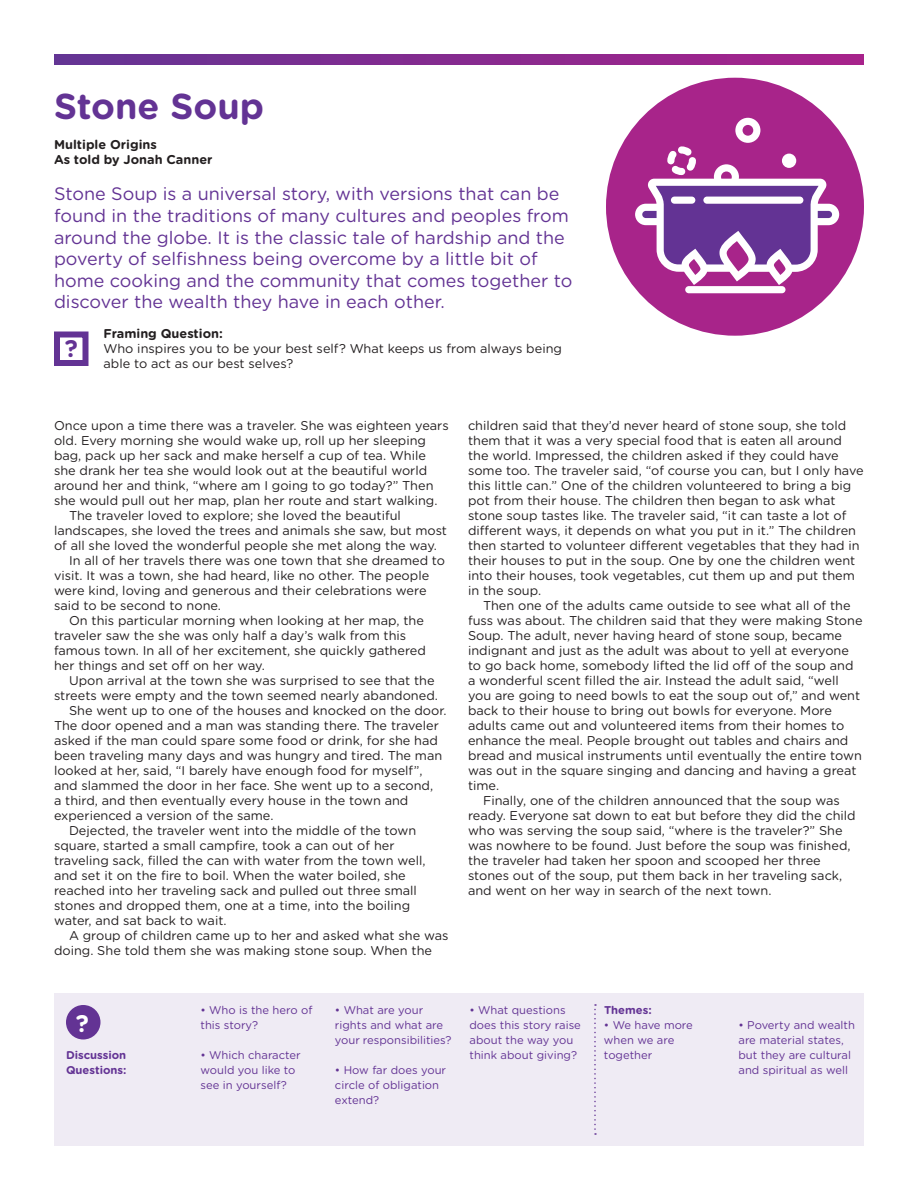
<style>
.page{position:relative;width:918px;height:1188px;background:#fff}
.page>*{position:absolute;margin:0;border:0;box-sizing:border-box;transform-origin:0 0}
.t1{font:700 36px "Gotham Rounded";color:#633394}
.t2{font:700 24px "Gotham Rounded";color:#fff}
.t3{font:700 24px "Gotham Rounded";color:#633394}
.t4{font:18px/21.6px "Gotham Rounded";color:#633394}
.t5{font:12.75px/15px "Gotham Rounded";color:#231f20}
.t6{font:700 12.75px "Gotham Rounded";color:#231f20}
.t7{font:11.25px/15px "Gotham Rounded";color:#633394}
.t8{font:700 11.25px/15px "Gotham Rounded";color:#633394}
</style>
<div class="page">
<svg style="left:54px;top:54px;width:810px;height:11px;background:#852a8f"></svg>
<div style="left:606px;top:78px;width:258px;height:258px;background:#a8248a;border-radius:50%"></div>
<div style="left:54px;top:993px;width:810px;height:153px;background:#efebf4"></div>
<div style="left:66px;top:1005px;width:34px;height:35px;background:#633394;border-radius:50%"></div>
<svg style="left:594px;top:1004px;width:2px;height:131px"></svg>
<div style="left:54px;top:332px;width:34px;height:34px;border:6px solid #633394"></div>
<svg style="left:635px;top:118px;width:204px;height:167px"></svg>
<div style="left:685px;top:286px;width:101px;height:7px;background:#fff;border-radius:4px"></div>
<div style="left:703px;top:197px;width:100px;height:7px;background:#fff;border-radius:4px"></div>
<div style="left:671px;top:197px;width:24px;height:7px;background:#fff;border-radius:4px"></div>
<p class="t1" style="left:54px;top:80px;width:212px">Stone Soup</p>
<p class="t6" style="left:54px;top:135px;width:104px">Multiple Origins</p>
<p class="t6" style="left:54px;top:150px;width:160px">As told by Jonah Canner</p>
<p class="t4" style="left:54px;top:182px;width:520px">Stone Soup is a universal story, with versions that can be found in the traditions of many cultures and peoples from around the globe. It is the classic tale of hardship and the poverty of selfishness being overcome by a little bit of home cooking and the community that comes together to discover the wealth they have in each other.</p>
<p class="t6" style="left:104px;top:325px;width:121px">Framing Question:</p>
<p class="t5" style="left:104px;top:341px;width:460px">Who inspires you to be your best self? What keeps us from always being able to act as our best selves?</p>
<p class="t3" style="left:65px;top:331px;width:15px">?</p>
<p class="t5" style="left:54px;top:418px;width:396px">Once upon a time there was a traveler. She was eighteen years old. Every morning she would wake up, roll up her sleeping bag, pack up her sack and make herself a cup of tea. While she drank her tea she would look out at the beautiful world around her and think, “where am I going to go today?” Then she would pull out her map, plan her route and start walking.</p>
<p class="t5" style="left:54px;top:508px;width:395px;text-indent:15px">The traveler loved to explore; she loved the beautiful landscapes, she loved the trees and animals she saw, but most of all she loved the wonderful people she met along the way.</p>
<p class="t5" style="left:54px;top:553px;width:393px;text-indent:15px">In all of her travels there was one town that she dreamed to visit. It was a town, she had heard, like no other. The people were kind, loving and generous and their celebrations were said to be second to none.</p>
<p class="t5" style="left:54px;top:613px;width:373px;text-indent:15px">On this particular morning when looking at her map, the traveler saw the she was only half a day’s walk from this famous town. In all of her excitement, she quickly gathered her things and set off on her way.</p>
<p class="t5" style="left:54px;top:673px;width:385px;text-align:right">Upon arrival at the town she was surprised to see that the streets were empty and the town seemed nearly abandoned.</p>
<p class="t5" style="left:54px;top:703px;width:394px;text-indent:15px">She went up to one of the houses and knocked on the door.<br>The door opened and a man was standing there. The traveler asked if the man could spare some food or drink, for she had been traveling many days and was hungry and tired. The man looked at her, said, “I barely have enough food for myself”, and slammed the door in her face. She went up to a second,<br>a third, and then eventually every house in the town and experienced a version of the same.</p>
<p class="t5" style="left:54px;top:823px;width:373px;text-indent:15px">Dejected, the traveler went into the middle of the town square, started a small campfire, took a can out of her traveling sack, filled the can with water from the town well, and set it on the fire to boil. When the water boiled, she reached into her traveling sack and pulled out three small stones and dropped them, one at a time, into the boiling water, and sat back to wait.</p>
<p class="t5" style="left:54px;top:928px;width:396px;text-indent:15px">A group of children came up to her and asked what she was doing. She told them she was making stone soup. When the</p>
<p class="t5" style="left:468px;top:418px;width:397px">children said that they’d never heard of stone soup, she told them that it was a very special food that is eaten all around the world. Impressed, the children asked if they could have some too. The traveler said, “of course you can, but I only have this little can.” One of the children volunteered to bring a big pot from their house. The children then began to ask what stone soup tastes like. The traveler said, “it can taste a lot of different ways, it depends on what you put in it.” The children then started to volunteer different vegetables that they had in their houses to put in the soup. One by one the children went into their houses, took vegetables, cut them up and put them in the soup.</p>
<p class="t5" style="left:468px;top:598px;width:396px;text-indent:15px">Then one of the adults came outside to see what all of the fuss was about. The children said that they were making Stone Soup. The adult, never having heard of stone soup, became indignant and just as the adult was about to yell at everyone to go back home, somebody lifted the lid off of the soup and a wonderful scent filled the air. Instead the adult said, “well you are going to need bowls to eat the soup out of,” and went back to their house to bring out bowls for everyone. More adults came out and volunteered items from their homes to enhance the meal. People brought out tables and chairs and bread and musical instruments until eventually the entire town was out in the square singing and dancing and having a great time.</p>
<p class="t5" style="left:468px;top:793px;width:389px;text-indent:15px">Finally, one of the children announced that the soup was ready. Everyone sat down to eat but before they did the child who was serving the soup said, “where is the traveler?” She was nowhere to be found. Just before the soup was finished, the traveler had taken her spoon and scooped her three stones out of the soup, put them back in her traveling sack, and went on her way in search of the next town.</p>
<p class="t2" style="left:76px;top:1006px;width:15px">?</p>
<p class="t8" style="left:66px;top:1047px;width:62px">Discussion<br>Questions:</p>
<p class="t7" style="left:201px;top:1002px;width:113px">• Who is the hero of this story?</p>
<p class="t7" style="left:201px;top:1047px;width:102px">• Which character would you like to see in yourself?</p>
<p class="t7" style="left:335px;top:1002px;width:118px">• What are your rights and what are your responsibilities?</p>
<p class="t7" style="left:335px;top:1062px;width:113px">• How far does your circle of obligation extend?</p>
<p class="t7" style="left:470px;top:1002px;width:113px">• What questions does this story raise about the way you think about giving?</p>
<p class="t8" style="left:604px;top:1002px;width:49px">Themes:</p>
<p class="t7" style="left:604px;top:1017px;width:90px">• We have more when we are together</p>
<p class="t7" style="left:738px;top:1017px;width:118px">• Poverty and wealth are material states, but they are cultural and spiritual as well</p>
</div>
